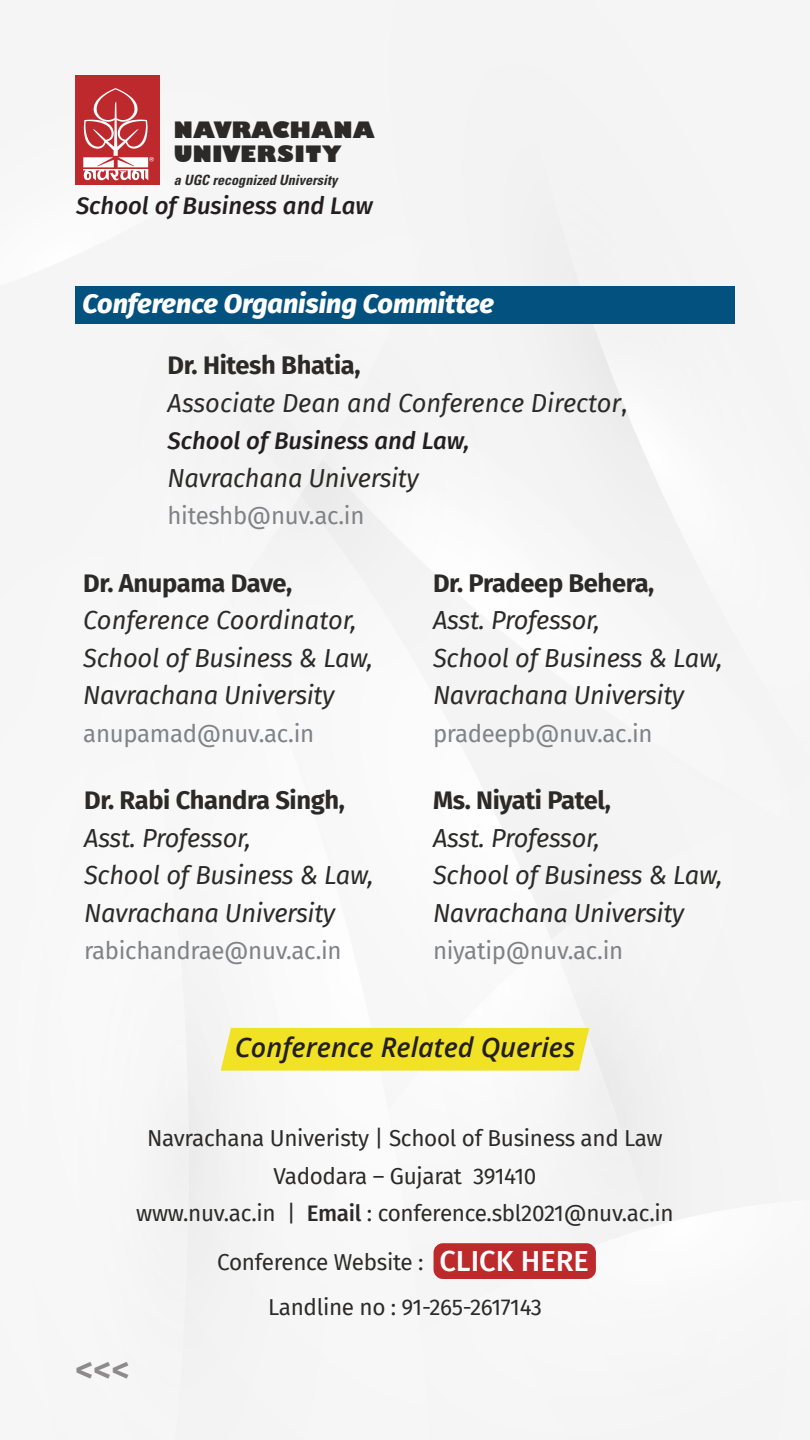
<style>
.page{position:relative;width:810px;height:1440px;background:#fff}
.page>*{position:absolute;margin:0;border:0;box-sizing:border-box;transform-origin:0 0}
.t1{font:500 29.1px "Fira Sans";color:#fff}
.t2{font:italic 800 27px "Fira Sans";color:#fff}
.t3{font:italic 600 27px "Open Sans";color:#231f20}
.t4{font:italic 25.5px/37.5px "Fira Sans";letter-spacing:-.015em;color:#2b2a29}
.t5{font:700 25.5px "Fira Sans";letter-spacing:-.015em;color:#2b2a29}
.t6{font:24px "Fira Sans";letter-spacing:-.015em;color:#808285}
.t7{font:italic 500 24px "Fira Sans";color:#231f20}
.t8{font:22.5px/37.5px "Fira Sans";letter-spacing:-.015em;color:#2b2a29;text-align:center}
.t9{font:800 22.5px/24.7px "Humanist 521 BT";letter-spacing:.01em;color:#2b2a29}
.t10{font:italic 700 condensed 14.17px "Univers LT Std";color:#2b2a29}
.s1{font-weight:700;font-style:normal}
.s2{font-style:normal}
.s3{font-weight:500}
</style>
<div class="page">
<div style="left:389px;top:0;width:103px;height:187px;background:#f4f4f4"></div>
<div style="left:727px;top:1064px;width:53px;height:135px;background:#f4f4f4"></div>
<div style="left:492px;top:0;width:318px;height:1064px;background:#f5f5f5"></div>
<div style="left:75px;top:187px;width:652px;height:1253px;background:#f6f6f6"></div>
<div style="left:196px;top:1199px;width:590px;height:241px;background:#f6f6f6"></div>
<div style="left:75px;top:75px;width:85px;height:110px;background:#bd292c"></div>
<svg style="left:83px;top:88px;width:71px;height:92px"></svg>
<div style="left:75px;top:286px;width:660px;height:37px;background:#03517f"></div>
<div style="left:221px;top:1028px;width:368px;height:43px;background:#f1e225"></div>
<div style="left:75px;top:1327px;width:81px;height:79px;background:#f6f6f6"></div>
<div style="left:653px;top:1327px;width:96px;height:79px;background:#f5f5f5"></div>
<img style="left:411px;top:1222px;width:209px;height:78px">
<svg style="left:77px;top:1362px;width:51px;height:16px"></svg>
<p class="t9" style="left:174px;top:117px;width:202px">NAVRACHANA<br>UNIVERSITY</p>
<p class="t10" style="left:174px;top:171px;width:165px">a UGC recognized University</p>
<p class="t7" style="left:76px;top:186px;width:298px">School of Business and Law</p>
<p class="t2" style="left:82px;top:280px;width:413px">Conference Organising Committee</p>
<p class="t4" style="left:168px;top:346px;width:461px"><span class="s1">Dr. Hitesh Bhatia,<br></span>Associate Dean and Conference Director<span class="s2">,</span></p>
<p class="t7" style="left:168px;top:422px;width:304px">School of Business and Law,</p>
<p class="t4" style="left:168px;top:459px;width:253px">Navrachana University</p>
<p class="t6" style="left:168px;top:498px;width:198px">hiteshb@nuv.ac.in</p>
<p class="t5" style="left:83px;top:562px;width:210px">Dr. Anupama Dave,</p>
<p class="t4" style="left:83px;top:601px;width:291px">Conference Coordinator,<br>School of Business &amp; Law,<br>Navrachana University</p>
<p class="t6" style="left:83px;top:715px;width:232px">anupamad@nuv.ac.in</p>
<p class="t5" style="left:84px;top:779px;width:262px">Dr. Rabi Chandra Singh,</p>
<p class="t4" style="left:84px;top:819px;width:291px">Asst. Professor,<br>School of Business &amp; Law,<br>Navrachana University</p>
<p class="t6" style="left:84px;top:933px;width:259px">rabichandrae@nuv.ac.in</p>
<p class="t5" style="left:433px;top:562px;width:223px">Dr. Pradeep Behera,</p>
<p class="t4" style="left:433px;top:601px;width:291px">Asst. Professor,<br>School of Business &amp; Law,<br>Navrachana University</p>
<p class="t6" style="left:433px;top:715px;width:221px">pradeepb@nuv.ac.in</p>
<p class="t5" style="left:433px;top:779px;width:179px">Ms. Niyati Patel,</p>
<p class="t4" style="left:433px;top:819px;width:291px">Asst. Professor,<br>School of Business &amp; Law,<br>Navrachana University</p>
<p class="t6" style="left:433px;top:933px;width:192px">niyatip@nuv.ac.in</p>
<p class="t3" style="left:235px;top:1028px;width:342px">Conference Related Queries</p>
<p class="t8" style="left:136px;top:1119px;width:539px">Navrachana Univeristy | School of Business and Law<br>Vadodara – Gujarat 391410<br>www.nuv.ac.in | <span class="s3">Email</span> : conference.sbl2021@nuv.ac.in</p>
<p class="t1" style="left:439px;top:1238px;width:151px">CLICK HERE</p>
<p class="t8" style="left:268px;top:1239px;width:276px;line-height:45px;text-align:left;text-indent:-51px">Conference Website :<br>Landline no : 91-265-2617143</p>
</div>
